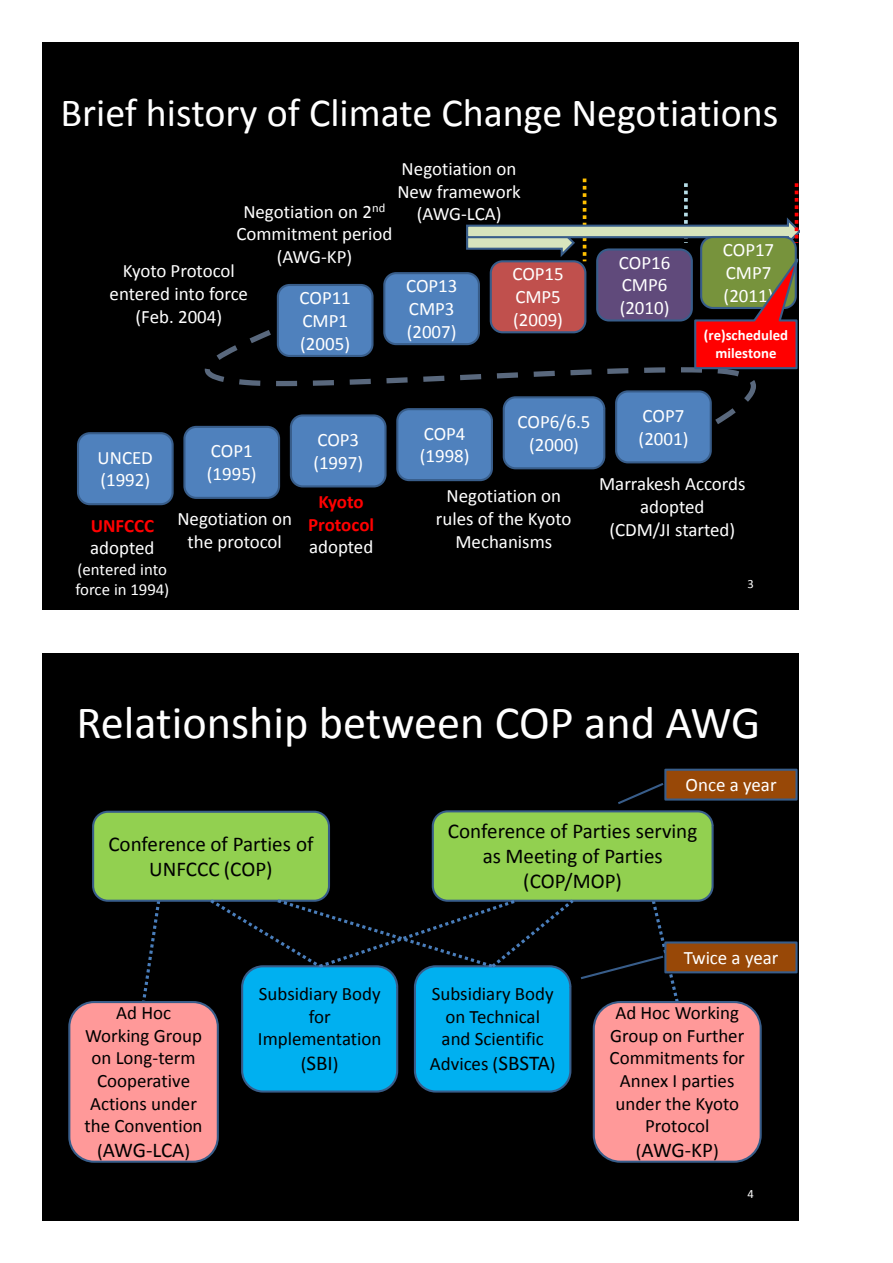
<style>
.page{position:relative;width:893px;height:1263px;background:#fff}
.page>*{position:absolute;margin:0;border:0;box-sizing:border-box;transform-origin:0 0}
.t1{font:46.35px "Calibri";color:#fff}
.t2{font:40.05px "Calibri";color:#fff}
.t3{font:21.15px "Calibri";color:#000}
.t4{font:21px/25.2px "Calibri";color:#000;text-align:center}
.t5{font:18.9px/22.6px "Calibri";color:#fff}
.t6{font:18.9px/22.6px "Calibri";color:#000;text-align:center}
.t7{font:700 18.9px/22.6px "Calibri";color:#f00;text-align:center}
.t8{font:16.8px/20.2px "Calibri";letter-spacing:-.005em;color:#fff}
.t9{font:700 14.7px/17.7px "Calibri";color:#fff;text-align:center}
.t10{font:12.6px "Calibri";color:#fff}
.s1{font-size:18.9px}
.s2{font-size:21px}
</style>
<div class="page">
<div style="left:43px;top:43px;width:756px;height:567px;background:#000"></div>
<div style="left:77px;top:432px;width:97px;height:73px;background:#4f81bd;border:2px solid #385d8a;border-radius:12px"></div>
<div style="left:183px;top:426px;width:97px;height:73px;background:#4f81bd;border:2px solid #385d8a;border-radius:12px"></div>
<div style="left:290px;top:414px;width:97px;height:73px;background:#4f81bd;border:2px solid #385d8a;border-radius:12px"></div>
<div style="left:396px;top:408px;width:97px;height:73px;background:#4f81bd;border:2px solid #385d8a;border-radius:12px"></div>
<div style="left:277px;top:284px;width:97px;height:73px;background:#4f81bd;border:2px solid #385d8a;border-radius:12px"></div>
<div style="left:383px;top:272px;width:97px;height:73px;background:#4f81bd;border:2px solid #385d8a;border-radius:12px"></div>
<div style="left:615px;top:390px;width:97px;height:73px;background:#4f81bd;border:2px solid #385d8a;border-radius:12px"></div>
<div style="left:503px;top:396px;width:102px;height:73px;background:#4f81bd;border:2px solid #385d8a;border-radius:12px"></div>
<svg style="left:205px;top:330px;width:551px;height:94px"></svg>
<svg style="left:465px;top:179px;width:334px;height:191px"></svg>
<div style="left:43px;top:653px;width:756px;height:567px;background:#000"></div>
<svg style="left:142px;top:902px;width:18px;height:99px"></svg>
<div style="left:92px;top:811px;width:238px;height:91px;background:#92d050;border:2px solid #385d8a;border-radius:15px"></div>
<div style="left:432px;top:810px;width:282px;height:92px;background:#92d050;border:2px solid #385d8a;border-radius:15px"></div>
<div style="left:241px;top:965px;width:157px;height:127px;background:#00b0f0;border:2px solid #385d8a;border-radius:21px"></div>
<div style="left:414px;top:965px;width:157px;height:127px;background:#00b0f0;border:2px solid #385d8a;border-radius:21px"></div>
<div style="left:593px;top:1001px;width:169px;height:162px;background:#f99;border:2px solid #385d8a;border-radius:27px"></div>
<div style="left:68px;top:1001px;width:151px;height:162px;background:#f99;border:2px solid #385d8a;border-radius:25px"></div>
<div style="left:665px;top:770px;width:131px;height:29px;background:#984807"></div>
<div style="left:664px;top:769px;width:134px;height:31px;border:2px solid #385d8a"></div>
<svg style="left:618px;top:781px;width:48px;height:23px"></svg>
<div style="left:665px;top:942px;width:131px;height:30px;background:#984807"></div>
<div style="left:664px;top:941px;width:134px;height:32px;border:2px solid #385d8a"></div>
<svg style="left:207px;top:896px;width:474px;height:110px"></svg>
<h2 class="t2" style="left:60px;top:96px;width:719px">Brief history of Climate Change Negotiations</h2>
<p class="t5" style="left:397px;top:159px;width:125px">Negotiation on<br>New framework</p>
<p class="t10" style="left:372px;top:203px;width:15px">nd</p>
<p class="t5" style="left:236px;top:224px;width:157px;text-align:center">Commitment period (AWG-KP)</p>
<p class="t5" style="left:243px;top:202px;width:130px">Negotiation on 2</p>
<p class="t5" style="left:417px;top:204px;width:86px">(AWG-LCA)</p>
<p class="t5" style="left:300px;top:288px;width:53px">COP11<br>CMP1 (2005)</p>
<p class="t5" style="left:406px;top:276px;width:53px">COP13<br>CMP3 (2007)</p>
<p class="t5" style="left:512px;top:264px;width:53px">COP15<br>CMP5 (2009)</p>
<p class="t5" style="left:619px;top:253px;width:53px">COP16<br>CMP6 (2010)</p>
<p class="t5" style="left:110px;top:261px;width:140px;text-align:center">Kyoto Protocol entered into force (Feb. 2004)</p>
<p class="t5" style="left:723px;top:240px;width:53px">COP17<br>CMP7 (2011)</p>
<p class="t9" style="left:704px;top:326px;width:86px">(re)scheduled milestone</p>
<p class="t5" style="left:517px;top:412px;width:75px;text-align:center">COP6/6.5 (2000)</p>
<p class="t5" style="left:98px;top:448px;width:57px">UNCED (1992)</p>
<p class="t5" style="left:207px;top:441px;width:51px">COP1 (1995)</p>
<p class="t5" style="left:313px;top:430px;width:51px">COP3 (1997)</p>
<p class="t5" style="left:420px;top:424px;width:51px">COP4 (1998)</p>
<p class="t5" style="left:436px;top:486px;width:137px;text-align:center">Negotiation on rules of the Kyoto<br>Mechanisms</p>
<p class="t7" style="left:308px;top:489px;width:68px">Kyoto<br>Protocol</p>
<p class="t5" style="left:309px;top:537px;width:66px">adopted</p>
<p class="t5" style="left:177px;top:509px;width:116px;text-align:center">Negotiation on the protocol</p>
<p class="t7" style="left:91px;top:513px;width:65px">UNFCCC</p>
<p class="t5" style="left:90px;top:538px;width:66px">adopted</p>
<p class="t8" style="left:75px;top:561px;width:95px">(entered into force in 1994)</p>
<p class="t5" style="left:639px;top:406px;width:51px">COP7 (2001)</p>
<p class="t5" style="left:599px;top:474px;width:148px;text-align:center">Marrakesh Accords adopted<br>(CDM/JI started)</p>
<p class="t10" style="left:748px;top:579px;width:8px">3</p>
<h1 class="t1" style="left:76px;top:703px;width:686px">Relationship between COP and AWG</h1>
<p class="t4" style="left:108px;top:833px;width:207px">Conference of Parties of<br>UNFCCC (COP)</p>
<p class="t6" style="left:85px;top:1003px;width:120px">Ad Hoc<br>Working Group on Long-term<br>Cooperative<br>Actions under the Convention</p>
<p class="t4" style="left:97px;top:1139px;width:95px"><span class="s1">(</span>AWG-LCA<span class="s1">)</span></p>
<p class="t6" style="left:258px;top:984px;width:125px">Subsidiary Body for<br>Implementation</p>
<p class="t4" style="left:301px;top:1052px;width:39px"><span class="s1">(</span>SBI<span class="s1">)</span></p>
<p class="t5" style="left:686px;top:775px;width:92px">Once a year</p>
<p class="t4" style="left:448px;top:820px;width:251px">Conference of Parties serving as Meeting of Parties</p>
<p class="t3" style="left:523px;top:872px;width:100px">(COP/MOP)</p>
<p class="t6" style="left:432px;top:984px;width:123px">Subsidiary Body on Technical and Scientific</p>
<p class="t6" style="left:430px;top:1054px;width:127px">Advices (<span class="s2">SBSTA</span>)</p>
<p class="t5" style="left:684px;top:948px;width:96px">Twice a year</p>
<p class="t6" style="left:610px;top:1003px;width:137px">Ad Hoc Working<br>Group on Further<br>Commitments for<br>Annex I parties under the Kyoto<br>Protocol</p>
<p class="t4" style="left:636px;top:1139px;width:84px"><span class="s1">(</span>AWG-KP<span class="s1">)</span></p>
<p class="t10" style="left:748px;top:1189px;width:8px">4</p>
</div>
